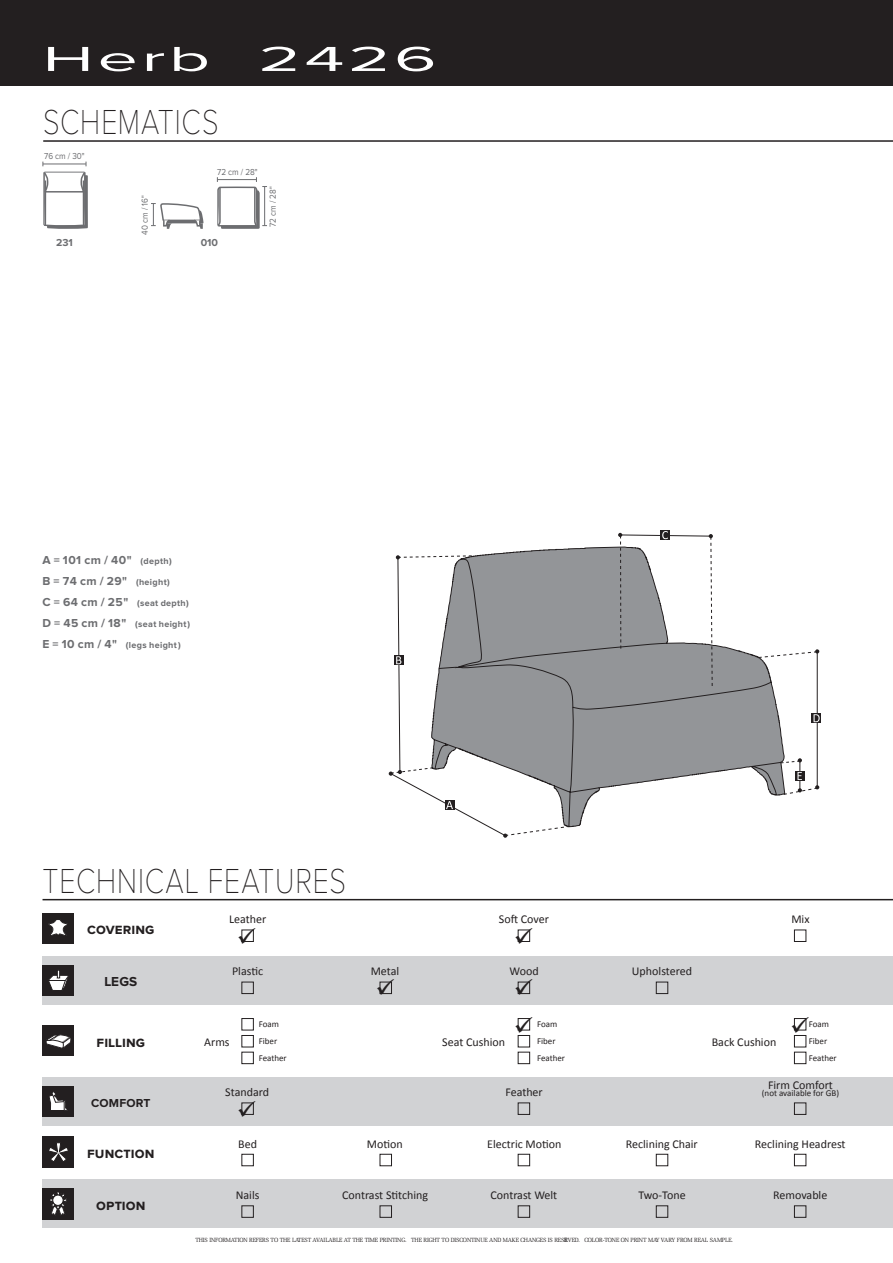
<style>
.page{position:relative;width:893px;height:1263px;background:#fff}
.page>*{position:absolute;margin:0;border:0;box-sizing:border-box;transform-origin:0 0}
.t1{font:100 36px "Proxima Nova";letter-spacing:.03em;color:#231f20;scale:.8 1}
.t2{font:36px "Proxima Nova";letter-spacing:.05em;color:#fff;scale:2 1}
.t3{font:700 15px "Proxima Nova";letter-spacing:.005em;color:#231f20}
.t4{font:700 13.5px "Proxima Nova";color:#231f20}
.t5{font:12px "Calibri";color:#231f20}
.t6{font:700 12px/21px "Proxima Nova";letter-spacing:.04em;color:#6c6d70}
.t7{font:700 12px "Proxima Nova";letter-spacing:.015em;color:#231f20}
.t8{font:700 10.5px "Proxima Nova";color:#6c6d70}
.t9{font:9px/17.7px "Calibri";color:#231f20}
.t10{font:700 9px "Proxima Nova";letter-spacing:.04em;color:#6c6d70}
.t11{font:9px "Proxima Nova";color:#6c6d70;scale:.9 1}
.t12{font:6px "Melior";letter-spacing:-.02em;color:#231f20;scale:.9 1}
.s1{font-size:9px}
.s2{font-size:12px}
</style>
<div class="page">
<div style="left:43px;top:956px;width:850px;height:48px;background:#d1d2d4"></div>
<div style="left:43px;top:1077px;width:850px;height:48px;background:#d1d2d4"></div>
<div style="left:43px;top:1180px;width:850px;height:48px;background:#d1d2d4"></div>
<div style="left:0;top:0;width:893px;height:85px;background:#231f20"></div>
<hr style="left:43px;top:140px;width:850px;height:2px;background:#231f20">
<hr style="left:43px;top:899px;width:850px;height:1px;background:#231f20">
<div style="left:43px;top:1026px;width:31px;height:30px;background:#231f20"></div>
<svg style="left:46px;top:1025px;width:25px;height:24px"></svg>
<div style="left:43px;top:913px;width:31px;height:31px;background:#231f20"></div>
<svg style="left:48px;top:920px;width:20px;height:16px"></svg>
<div style="left:43px;top:966px;width:31px;height:30px;background:#231f20"></div>
<svg style="left:49px;top:970px;width:20px;height:20px"></svg>
<div style="left:43px;top:1136px;width:31px;height:32px;background:#231f20"></div>
<svg style="left:49px;top:1142px;width:19px;height:19px"></svg>
<div style="left:43px;top:1188px;width:31px;height:32px;background:#231f20"></div>
<svg style="left:50px;top:1192px;width:17px;height:24px"></svg>
<div style="left:53px;top:1195px;width:10px;height:10px;background:#fff;border-radius:50%"></div>
<div style="left:53px;top:1195px;width:10px;height:10px;border:1px solid #231f20;border-radius:50%"></div>
<div style="left:43px;top:1086px;width:31px;height:31px;background:#231f20"></div>
<svg style="left:49px;top:1092px;width:19px;height:19px"></svg>
<div style="left:241px;top:1035px;width:13px;height:12px;border:1px solid #231f20"></div>
<div style="left:241px;top:1018px;width:13px;height:12px;border:1px solid #231f20"></div>
<div style="left:241px;top:1052px;width:13px;height:12px;border:1px solid #231f20"></div>
<div style="left:518px;top:1035px;width:12px;height:12px;border:1px solid #231f20"></div>
<div style="left:518px;top:1052px;width:12px;height:12px;border:1px solid #231f20"></div>
<div style="left:794px;top:1035px;width:12px;height:12px;border:1px solid #231f20"></div>
<div style="left:794px;top:1052px;width:12px;height:12px;border:1px solid #231f20"></div>
<div style="left:794px;top:929px;width:12px;height:13px;border:1px solid #231f20"></div>
<div style="left:241px;top:982px;width:13px;height:12px;border:1px solid #231f20"></div>
<div style="left:656px;top:982px;width:12px;height:12px;border:1px solid #231f20"></div>
<div style="left:241px;top:1154px;width:13px;height:12px;border:1px solid #231f20"></div>
<div style="left:380px;top:1154px;width:12px;height:12px;border:1px solid #231f20"></div>
<div style="left:794px;top:1154px;width:12px;height:12px;border:1px solid #231f20"></div>
<div style="left:518px;top:1154px;width:12px;height:12px;border:1px solid #231f20"></div>
<div style="left:656px;top:1154px;width:12px;height:12px;border:1px solid #231f20"></div>
<div style="left:241px;top:1205px;width:13px;height:13px;border:1px solid #231f20"></div>
<div style="left:380px;top:1205px;width:12px;height:13px;border:1px solid #231f20"></div>
<div style="left:518px;top:1205px;width:12px;height:13px;border:1px solid #231f20"></div>
<div style="left:656px;top:1205px;width:12px;height:13px;border:1px solid #231f20"></div>
<div style="left:794px;top:1205px;width:12px;height:13px;border:1px solid #231f20"></div>
<div style="left:518px;top:1102px;width:12px;height:13px;border:1px solid #231f20"></div>
<div style="left:794px;top:1102px;width:12px;height:13px;border:1px solid #231f20"></div>
<svg style="left:43px;top:161px;width:45px;height:68px"></svg>
<svg style="left:151px;top:203px;width:53px;height:26px"></svg>
<svg style="left:217px;top:177px;width:50px;height:52px"></svg>
<svg style="left:479px;top:546px;width:306px;height:281px"></svg>
<hr style="left:817px;top:651px;width:1px;height:135px;background:#231f20">
<svg style="left:758px;top:649px;width:61px;height:9px"></svg>
<svg style="left:389px;top:555px;width:182px;height:283px"></svg>
<div style="left:660px;top:530px;width:10px;height:10px;background:#231f20"></div>
<svg style="left:618px;top:531px;width:95px;height:156px"></svg>
<div style="left:811px;top:713px;width:10px;height:10px;background:#231f20"></div>
<svg style="left:813px;top:714px;width:7px;height:8px"></svg>
<svg style="left:780px;top:758px;width:39px;height:37px"></svg>
<svg style="left:517px;top:1018px;width:14px;height:13px"></svg>
<svg style="left:241px;top:1102px;width:13px;height:13px"></svg>
<svg style="left:793px;top:1018px;width:14px;height:13px"></svg>
<svg style="left:241px;top:929px;width:13px;height:13px"></svg>
<svg style="left:517px;top:929px;width:14px;height:13px"></svg>
<svg style="left:379px;top:981px;width:13px;height:14px"></svg>
<svg style="left:517px;top:981px;width:14px;height:14px"></svg>
<h1 class="t2" style="left:43px;top:43px;width:85px">Herb</h1>
<h1 class="t2" style="left:258px;top:43px;width:91px">2426</h1>
<h1 class="t1" style="left:43px;top:105px;width:221px">SCHEMATICS</h1>
<p class="t11" style="left:44px;top:152px;width:46px">76 cm / 30"</p>
<p class="t8" style="left:56px;top:237px;width:18px">231</p>
<p class="t11" style="left:141px;top:235px;width:45px;rotate:-90deg">40 cm / 16"</p>
<p class="t11" style="left:217px;top:168px;width:46px">72 cm / 28"</p>
<p class="t8" style="left:201px;top:237px;width:19px">010</p>
<p class="t11" style="left:269px;top:227px;width:46px;rotate:-90deg">72 cm / 28"</p>
<p class="t6" style="left:43px;top:550px;width:131px">A = 101 cm / 40" <span class="s1">(depth)<br></span>B = 74 cm / 29" <span class="s1">(height)</span></p>
<p class="t10" style="left:43px;top:599px;width:148px"><span class="s2">C = 64 cm / 25"</span> (seat depth)</p>
<p class="t10" style="left:43px;top:620px;width:149px"><span class="s2">D = 45 cm / 18"</span> (seat height)</p>
<p class="t10" style="left:43px;top:641px;width:140px"><span class="s2">E = 10 cm / 4"</span> (legs height)</p>
<h1 class="t1" style="left:43px;top:865px;width:381px">TECHNICAL FEATURES</h1>
<p class="t3" style="left:87px;top:922px;width:69px">covering</p>
<p class="t4" style="left:104px;top:975px;width:34px">LEGS</p>
<p class="t3" style="left:97px;top:1035px;width:50px">filling</p>
<p class="t7" style="left:91px;top:1097px;width:61px">COMFORT</p>
<p class="t3" style="left:87px;top:1146px;width:69px">function</p>
<p class="t3" style="left:96px;top:1198px;width:51px">option</p>
<p class="t5" style="left:229px;top:912px;width:39px">Leather</p>
<p class="t5" style="left:499px;top:912px;width:52px">Soft Cover</p>
<p class="t5" style="left:791px;top:912px;width:20px">Mix</p>
<p class="t5" style="left:232px;top:964px;width:33px">Plastic</p>
<p class="t5" style="left:371px;top:964px;width:30px">Metal</p>
<p class="t5" style="left:509px;top:964px;width:31px">Wood</p>
<p class="t5" style="left:632px;top:964px;width:62px">Upholstered</p>
<p class="t5" style="left:204px;top:1034px;width:27px">Arms</p>
<p class="t9" style="left:259px;top:1014px;width:22px">Foam<br>Fiber</p>
<p class="t9" style="left:259px;top:1049px;width:30px">Feather</p>
<p class="t5" style="left:442px;top:1034px;width:64px">Seat Cushion</p>
<p class="t9" style="left:537px;top:1014px;width:22px">Foam<br>Fiber</p>
<p class="t9" style="left:537px;top:1049px;width:30px">Feather</p>
<p class="t5" style="left:225px;top:1085px;width:45px">Standard</p>
<p class="t5" style="left:505px;top:1085px;width:39px">Feather</p>
<p class="t5" style="left:712px;top:1034px;width:66px">Back Cushion</p>
<p class="t9" style="left:809px;top:1014px;width:22px">Foam<br>Fiber</p>
<p class="t9" style="left:809px;top:1049px;width:30px">Feather</p>
<p class="t5" style="left:768px;top:1077px;width:66px">Firm Comfort</p>
<p class="t9" style="left:762px;top:1084px;width:79px">(not available for GB)</p>
<p class="t5" style="left:238px;top:1136px;width:20px">Bed</p>
<p class="t5" style="left:367px;top:1136px;width:37px">Motion</p>
<p class="t5" style="left:487px;top:1136px;width:76px">Electric Motion</p>
<p class="t5" style="left:626px;top:1136px;width:73px">Reclining Chair</p>
<p class="t5" style="left:755px;top:1136px;width:92px">Reclining Headrest</p>
<p class="t5" style="left:236px;top:1188px;width:25px">Nails</p>
<p class="t5" style="left:342px;top:1188px;width:88px">Contrast Stitching</p>
<p class="t5" style="left:490px;top:1188px;width:68px">Contrast Welt</p>
<p class="t5" style="left:638px;top:1188px;width:49px">Two-Tone</p>
<p class="t12" style="left:195px;top:1236px;width:599px">THIS INFORMATION REFERS TO THE LATEST AVAILABLE AT THE TIME PRINTING. THE RIGHT TO DISCONTINUE AND MAKE CHANGES IS RESERVED. COLOR-TONE ON PRINT MAY VARY FROM REAL SAMPLE.</p>
<p class="t5" style="left:773px;top:1188px;width:56px">Removable</p>
</div>
